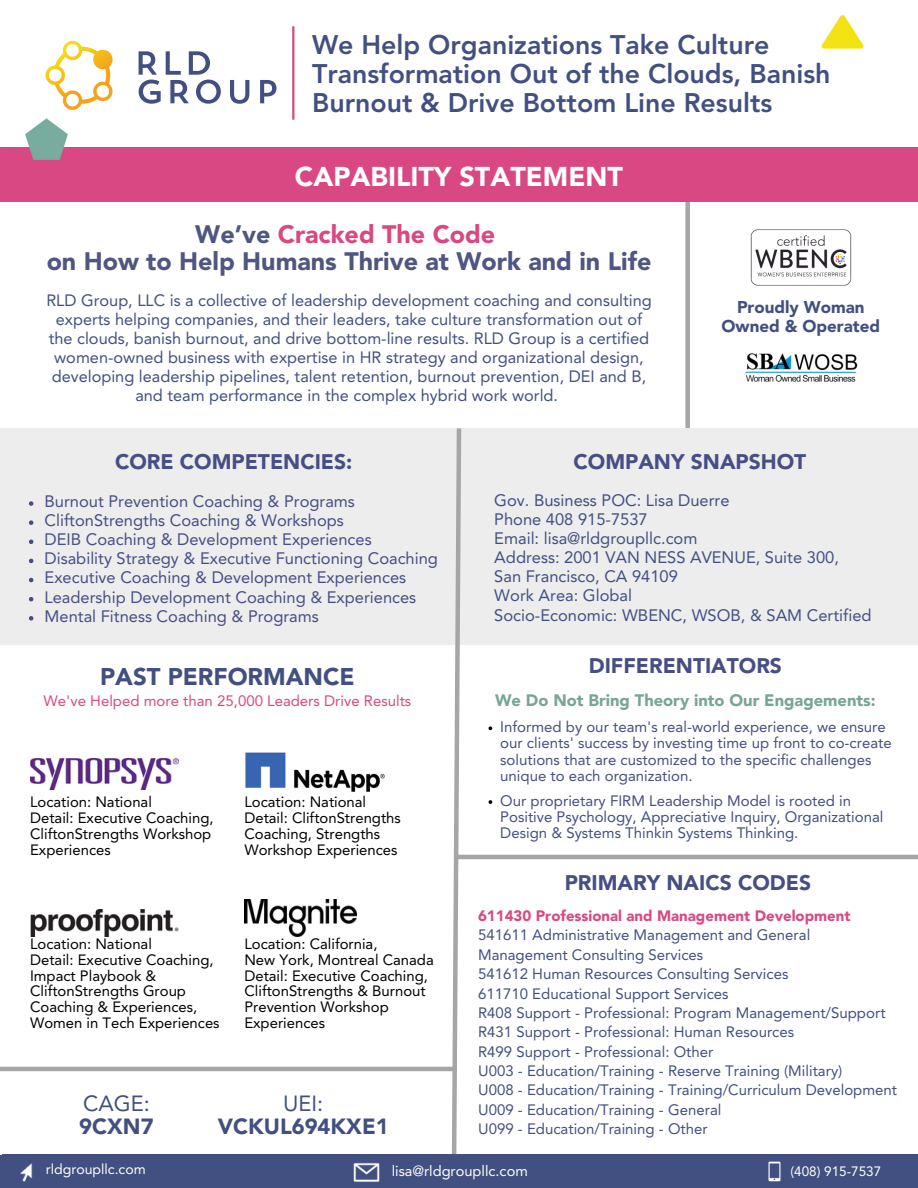
<style>
.page{position:relative;width:918px;height:1188px;background:#fff}
.page>*{position:absolute;margin:0;border:0;box-sizing:border-box;transform-origin:0 0}
.t1{font:900 27px "Avenir LT Pro";color:#fff}
.t2{font:800 26.7px/28.8px "Avenir LT Pro";color:#425081}
.t3{font:900 25.05px "Avenir LT Pro";color:#4f5781}
.t4{font:900 25.05px "Avenir LT Pro";color:#d94882}
.t5{font:900 24px "Avenir LT Pro";color:#425081}
.t6{font:900 21.9px "Avenir LT Pro";color:#425081}
.t7{font:21.9px "Avenir LT Pro";color:#425081}
.t8{font:900 21px "Avenir LT Pro";color:#474e83}
.t9{font:900 16.95px "Avenir LT Pro";color:#425081}
.t10{font:16.5px "Avenir LT Pro";color:#474e83}
.t11{font:16.5px "Avenir LT Pro";color:#425081}
.t12{font:900 16.5px "Avenir LT Pro";color:#77a598}
.t13{font:16.35px/19.2px "Avenir LT Pro";color:#425081;text-align:center}
.t14{font:15px/16.2px "Avenir LT Pro";color:#425081}
.t15{font:15px/16.2px "Avenir LT Pro";color:#474e83}
.t16{font:15px "Avenir LT Pro";color:#d94882}
.t17{font:900 15px "Avenir LT Pro";color:#d94882}
.t18{font:14.85px/15.8px "Avenir LT Pro";color:#000}
.t19{font:14.55px "Avenir LT Pro";color:#fff}
.t20{font:14.1px "Avenir LT Pro";color:#fff}
.t21{font:13.5px "Avenir LT Pro";color:#fff}
.s1{color:#4f5781}
.s2{color:#474e83}
</style>
<div class="page">
<div style="left:685px;top:195px;width:5px;height:242px;background:#a6a6a6"></div>
<div style="left:0;top:147px;width:918px;height:55px;background:#d94882"></div>
<div style="left:0;top:428px;width:918px;height:217px;background:#ededed"></div>
<svg style="left:450px;top:428px;width:14px;height:726px"></svg>
<hr style="left:457px;top:855px;width:461px;height:4px;background:#a6a6a6">
<div style="left:2px;top:1154px;width:916px;height:34px;background:#425081"></div>
<img style="left:353px;top:1163px;width:27px;height:19px">
<img style="left:768px;top:1161px;width:13px;height:21px">
<img style="left:20px;top:1163px;width:13px;height:19px">
<hr style="left:292px;top:26px;width:2px;height:94px;background:#d94882">
<img style="left:25px;top:118px;width:43px;height:42px">
<img style="left:821px;top:14px;width:43px;height:35px">
<svg style="left:46px;top:41px;width:67px;height:69px"></svg>
<svg style="left:139px;top:51px;width:82px;height:53px"></svg>
<svg style="left:230px;top:80px;width:19px;height:24px"></svg>
<svg style="left:260px;top:80px;width:17px;height:23px"></svg>
<img style="left:244px;top:900px;width:113px;height:37px">
<img style="left:245px;top:753px;width:140px;height:38px">
<img style="left:30px;top:758px;width:149px;height:32px">
<img style="left:30px;top:909px;width:149px;height:27px">
<hr style="left:0;top:1067px;width:457px;height:4px;background:#a6a6a6">
<img style="left:750px;top:229px;width:102px;height:57px">
<img style="left:745px;top:353px;width:113px;height:29px">
<svg style="left:488px;top:726px;width:4px;height:4px"></svg>
<svg style="left:488px;top:800px;width:4px;height:4px"></svg>
<svg style="left:29px;top:501px;width:4px;height:5px"></svg>
<svg style="left:29px;top:520px;width:4px;height:5px"></svg>
<svg style="left:29px;top:540px;width:4px;height:4px"></svg>
<svg style="left:29px;top:559px;width:4px;height:4px"></svg>
<svg style="left:29px;top:578px;width:4px;height:4px"></svg>
<svg style="left:29px;top:597px;width:4px;height:4px"></svg>
<svg style="left:29px;top:616px;width:4px;height:5px"></svg>
<p class="t2" style="left:312px;top:33px;width:520px">We Help Organizations Take Culture<br>Transformation Out of the Clouds, Banish<br>Burnout &amp; Drive Bottom Line Results</p>
<p class="t1" style="left:295px;top:165px;width:329px">CAPABILITY STATEMENT</p>
<p class="t4" style="left:195px;top:224px;width:302px"><span class="s1">We’ve</span> Cracked The Code</p>
<p class="t3" style="left:47px;top:251px;width:606px">on How to Help Humans Thrive at Work and in Life</p>
<p class="t13" style="left:46px;top:292px;width:607px">RLD Group, LLC is a collective of leadership development coaching and consulting experts helping companies, and their leaders, take culture transformation out of the clouds, banish burnout, and drive bottom-line results. RLD Group is a certified women-owned business with expertise in HR strategy and organizational design, developing leadership pipelines, talent retention, burnout prevention, DEI and B, and team performance in the complex hybrid work world.</p>
<p class="t9" style="left:737px;top:300px;width:129px">Proudly Woman</p>
<p class="t9" style="left:722px;top:319px;width:160px">Owned &amp; Operated</p>
<p class="t8" style="left:115px;top:453px;width:239px">CORE COMPETENCIES:</p>
<p class="t10" style="left:45px;top:494px;width:312px">Burnout Prevention Coaching &amp; Programs</p>
<p class="t10" style="left:45px;top:514px;width:301px">CliftonStrengths Coaching &amp; Workshops</p>
<p class="t10" style="left:45px;top:533px;width:329px">DEIB Coaching &amp; Development Experiences</p>
<p class="t10" style="left:45px;top:552px;width:395px">Disability Strategy &amp; Executive Functioning Coaching</p>
<p class="t10" style="left:45px;top:571px;width:363px">Executive Coaching &amp; Development Experiences</p>
<p class="t10" style="left:45px;top:590px;width:373px">Leadership Development Coaching &amp; Experiences</p>
<p class="t10" style="left:45px;top:609px;width:276px">Mental Fitness Coaching &amp; Programs</p>
<p class="t5" style="left:100px;top:667px;width:256px">PAST PERFORMANCE</p>
<p class="t16" style="left:44px;top:694px;width:369px">We've Helped more than 25,000 Leaders Drive Results</p>
<p class="t18" style="left:30px;top:796px;width:123px">Location: National</p>
<p class="t18" style="left:30px;top:812px;width:185px">Detail: Executive Coaching,<br>CliftonStrengths Workshop<br>Experiences</p>
<p class="t18" style="left:244px;top:796px;width:123px">Location: National</p>
<p class="t18" style="left:244px;top:812px;width:158px">Detail: CliftonStrengths<br>Coaching, Strengths</p>
<p class="t18" style="left:244px;top:843px;width:155px">Workshop Experiences</p>
<p class="t8" style="left:574px;top:453px;width:234px">COMPANY SNAPSHOT</p>
<p class="t11" style="left:494px;top:493px;width:237px">Gov. Business POC: Lisa Duerre</p>
<p class="t11" style="left:494px;top:512px;width:155px">Phone 408 915-7537</p>
<p class="t11" style="left:494px;top:532px;width:205px">Email: lisa@rldgroupllc.com</p>
<p class="t11" style="left:494px;top:551px;width:346px">Address: 2001 VAN NESS AVENUE, Suite 300,</p>
<p class="t11" style="left:494px;top:570px;width:185px">San Francisco, CA 94109</p>
<p class="t11" style="left:494px;top:589px;width:139px">Work Area: Global</p>
<p class="t11" style="left:494px;top:608px;width:379px">Socio-Economic: WBENC, WSOB, &amp; SAM Certified</p>
<p class="t8" style="left:589px;top:657px;width:195px">DIFFERENTIATORS</p>
<p class="t12" style="left:495px;top:694px;width:382px">We Do Not Bring Theory into Our Engagements:</p>
<p class="t15" style="left:500px;top:720px;width:393px">Informed by our team's real-world experience, we ensure our clients' success by investing time up front to co-create solutions that are customized to the specific challenges unique to each organization.</p>
<p class="t14" style="left:500px;top:794px;width:385px"><span class="s2">Our proprietary FIRM Leadership Model is</span> rooted in<br>Positive Psychology, Appreciative Inquiry, Organizational<br>Design &amp; Systems Thinkin Systems Thinking.</p>
<p class="t8" style="left:565px;top:874px;width:248px">PRIMARY NAICS CODES</p>
<p class="t17" style="left:478px;top:910px;width:374px">611430 Professional and Management Development</p>
<p class="t14" style="left:478px;top:927px;width:334px;line-height:19.4px">541611 Administrative Management and General<br>Management Consulting Services</p>
<p class="t14" style="left:478px;top:967px;width:312px">541612 Human Resources Consulting Services</p>
<p class="t14" style="left:478px;top:987px;width:252px">611710 Educational Support Services</p>
<p class="t14" style="left:478px;top:1006px;width:409px">R408 Support - Professional: Program Management/Support</p>
<p class="t14" style="left:478px;top:1025px;width:318px">R431 Support - Professional: Human Resources</p>
<p class="t14" style="left:478px;top:1045px;width:237px">R499 Support - Professional: Other</p>
<p class="t14" style="left:478px;top:1064px;width:366px">U003 - Education/Training - Reserve Training (Military)</p>
<p class="t14" style="left:478px;top:1083px;width:421px">U008 - Education/Training - Training/Curriculum Development</p>
<p class="t14" style="left:478px;top:1103px;width:245px">U009 - Education/Training - General</p>
<p class="t14" style="left:478px;top:1122px;width:231px">U099 - Education/Training - Other</p>
<p class="t18" style="left:244px;top:938px;width:135px">Location: California,</p>
<p class="t18" style="left:244px;top:953px;width:191px">New York, Montreal Canada</p>
<p class="t18" style="left:244px;top:969px;width:185px">Detail: Executive Coaching,<br>CliftonStrengths &amp; Burnout</p>
<p class="t18" style="left:244px;top:1001px;width:146px">Prevention Workshop<br>Experiences</p>
<p class="t18" style="left:30px;top:938px;width:123px">Location: National</p>
<p class="t18" style="left:30px;top:953px;width:191px">Detail: Executive Coaching,<br>Impact Playbook &amp;<br>CliftonStrengths Group<br>Coaching &amp; Experiences,<br>Women in Tech Experiences</p>
<p class="t7" style="left:83px;top:1094px;width:68px">CAGE:</p>
<p class="t6" style="left:79px;top:1118px;width:76px">9CXN7</p>
<p class="t20" style="left:46px;top:1163px;width:101px">rldgroupllc.com</p>
<p class="t19" style="left:392px;top:1165px;width:138px">lisa@rldgroupllc.com</p>
<p class="t21" style="left:791px;top:1165px;width:92px">(408) 915-7537</p>
<p class="t7" style="left:283px;top:1094px;width:42px">UEI:</p>
<p class="t6" style="left:218px;top:1118px;width:172px">VCKUL694KXE1</p>
</div>
